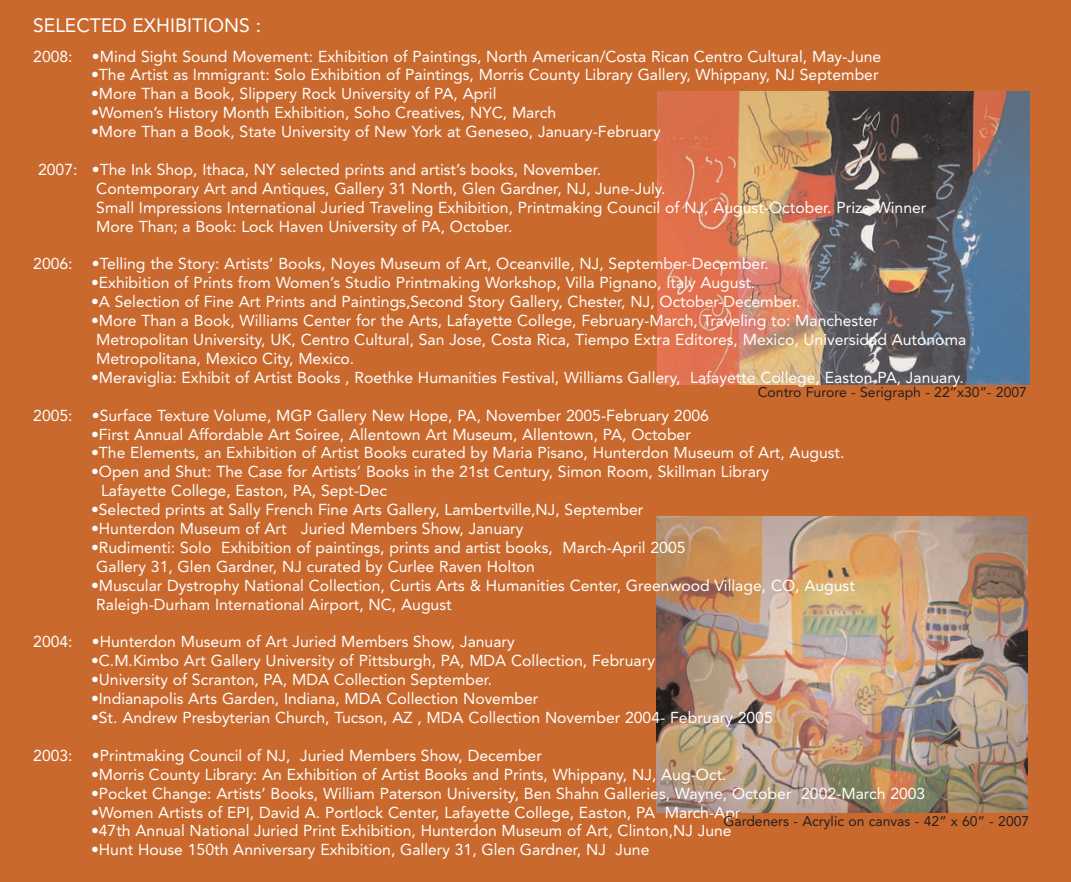
<style>
.page{position:relative;width:1071px;height:882px;background:#ca692d}
.page>*{position:absolute;margin:0;border:0;box-sizing:border-box;transform-origin:0 0}
.t1{font:19.25px "Avenir";color:#fff}
.t2{font:15.75px/18.9px "Avenir";color:#fff}
.t3{font:14px "Avenir";color:#231f20}
</style>
<div class="page">
<img style="left:657px;top:92px;width:373px;height:293px">
<img style="left:656px;top:516px;width:371px;height:297px">
<p class="t1" style="left:33px;top:17px;width:229px">SELECTED EXHIBITIONS :</p>
<p class="t2" style="left:33px;top:48px;width:850px">2008: •Mind Sight Sound Movement: Exhibition of Paintings, North American/Costa Rican Centro Cultural, May-June</p>
<p class="t2" style="left:91px;top:67px;width:789px">•The Artist as Immigrant: Solo Exhibition of Paintings, Morris County Library Gallery, Whippany, NJ September</p>
<p class="t2" style="left:91px;top:86px;width:407px">•More Than a Book, Slippery Rock University of PA, April</p>
<p class="t2" style="left:91px;top:105px;width:467px">•Women’s History Month Exhibition, Soho Creatives, NYC, March</p>
<p class="t2" style="left:91px;top:124px;width:571px">•More Than a Book, State University of New York at Geneseo, January-February</p>
<p class="t2" style="left:96px;top:161px;width:832px;text-indent:-58px">2007: •The Ink Shop, Ithaca, NY selected prints and artist’s books, November.<br>Contemporary Art and Antiques, Gallery 31 North, Glen Gardner, NJ, June-July.<br>Small Impressions International Juried Traveling Exhibition, Printmaking Council of NJ, August-October. Prize Winner More Than; a Book: Lock Haven University of PA, October.</p>
<p class="t2" style="left:33px;top:256px;width:737px">2006: •Telling the Story: Artists’ Books, Noyes Museum of Art, Oceanville, NJ, September-December.</p>
<p class="t2" style="left:91px;top:275px;width:666px">•Exhibition of Prints from Women’s Studio Printmaking Workshop, Villa Pignano, Italy August.</p>
<p class="t2" style="left:91px;top:294px;width:711px">•A Selection of Fine Art Prints and Paintings,Second Story Gallery, Chester, NJ, October-December.</p>
<p class="t2" style="left:96px;top:313px;width:872px;text-indent:-5px">•More Than a Book, Williams Center for the Arts, Lafayette College, February-March, Traveling to: Manchester<br>Metropolitan University, UK, Centro Cultural, San Jose, Costa Rica, Tiempo Extra Editores, Mexico, Universidad Autonoma<br>Metropolitana, Mexico City, Mexico.</p>
<p class="t2" style="left:91px;top:369px;width:874px">•Meraviglia: Exhibit of Artist Books , Roethke Humanities Festival, Williams Gallery, Lafayette College, Easton PA, January.</p>
<p class="t2" style="left:33px;top:407px;width:677px">2005: •Surface Texture Volume, MGP Gallery New Hope, PA, November 2005-February 2006</p>
<p class="t2" style="left:91px;top:426px;width:601px">•First Annual Affordable Art Soiree, Allentown Art Museum, Allentown, PA, October</p>
<p class="t2" style="left:91px;top:445px;width:755px">•The Elements, an Exhibition of Artist Books curated by Maria Pisano, Hunterdon Museum of Art, August.</p>
<p class="t2" style="left:101px;top:464px;width:669px;text-indent:-10px">•Open and Shut: The Case for Artists’ Books in the 21st Century, Simon Room, Skillman Library<br>Lafayette College, Easton, PA, Sept-Dec</p>
<p class="t2" style="left:91px;top:502px;width:554px">•Selected prints at Sally French Fine Arts Gallery, Lambertville,NJ, September</p>
<p class="t2" style="left:91px;top:520px;width:434px">•Hunterdon Museum of Art Juried Members Show, January</p>
<p class="t2" style="left:96px;top:539px;width:591px;text-indent:-5px">•Rudimenti: Solo Exhibition of paintings, prints and artist books, March-April 2005<br>Gallery 31, Glen Gardner, NJ curated by Curlee Raven Holton</p>
<p class="t2" style="left:96px;top:577px;width:760px;text-indent:-5px">•Muscular Dystrophy National Collection, Curtis Arts &amp; Humanities Center, Greenwood Village, CO, August<br>Raleigh-Durham International Airport, NC, August</p>
<p class="t2" style="left:33px;top:634px;width:483px">2004: •Hunterdon Museum of Art Juried Members Show, January</p>
<p class="t2" style="left:91px;top:653px;width:565px">•C.M.Kimbo Art Gallery University of Pittsburgh, PA, MDA Collection, February</p>
<p class="t2" style="left:91px;top:672px;width:403px">•University of Scranton, PA, MDA Collection September.</p>
<p class="t2" style="left:91px;top:691px;width:449px">•Indianapolis Arts Garden, Indiana, MDA Collection November</p>
<p class="t2" style="left:91px;top:709px;width:683px">•St. Andrew Presbyterian Church, Tucson, AZ , MDA Collection November 2004- February 2005</p>
<p class="t2" style="left:33px;top:747px;width:510px">2003: •Printmaking Council of NJ, Juried Members Show, December</p>
<p class="t2" style="left:91px;top:766px;width:637px">•Morris County Library: An Exhibition of Artist Books and Prints, Whippany, NJ, Aug-Oct.</p>
<p class="t2" style="left:91px;top:785px;width:836px">•Pocket Change: Artists’ Books, William Paterson University, Ben Shahn Galleries, Wayne, October 2002-March 2003</p>
<p class="t2" style="left:91px;top:804px;width:651px">•Women Artists of EPI, David A. Portlock Center, Lafayette College, Easton, PA March-Apr</p>
<p class="t2" style="left:91px;top:823px;width:642px">•47th Annual National Juried Print Exhibition, Hunterdon Museum of Art, Clinton,NJ June</p>
<p class="t2" style="left:91px;top:842px;width:560px">•Hunt House 150th Anniversary Exhibition, Gallery 31, Glen Gardner, NJ June</p>
<p class="t3" style="left:758px;top:387px;width:271px">Contro Furore - Serigraph - 22”x30”- 2007</p>
<p class="t3" style="left:724px;top:816px;width:307px">Gardeners - Acrylic on canvas - 42” x 60” - 2007</p>
</div>
